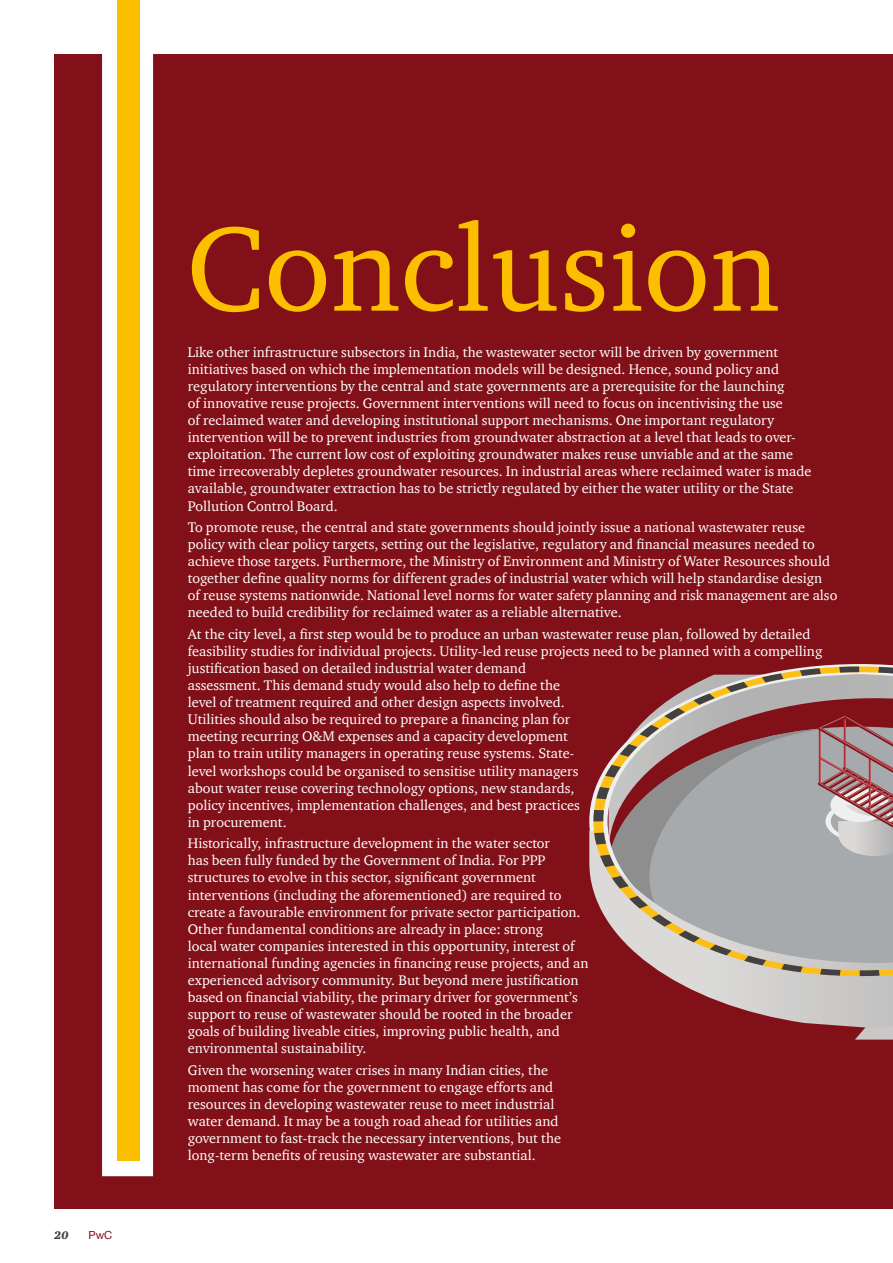
<style>
.page{position:relative;width:893px;height:1263px;background:#fff}
.page>*{position:absolute;margin:0;border:0;box-sizing:border-box;transform-origin:0 0}
.t1{font:123px "ITC Charter Com";color:#fcbf00}
.t2{font:14.25px/17.1px "ITC Charter Com";color:#fff}
.t3{font:11.25px "Helvetica Neue";color:#821018}
.t4{font:italic 900 11.25px "ITC Charter Com";color:#3e3e3f}
</style>
<div class="page">
<div style="left:54px;top:54px;width:839px;height:1155px;background:#821018"></div>
<div style="left:117px;top:0;width:23px;height:1161px;background:#fcbf00"></div>
<svg style="left:589px;top:831px;width:229px;height:197px;background:#a15a5e"></svg>
<svg style="left:593px;top:666px;width:300px;height:310px;background:#a68d8a"></svg>
<svg style="left:818px;top:715px;width:75px;height:494px;background:#a06e71"></svg>
<p class="t4" style="left:54px;top:1228px;width:16px">20</p>
<p class="t3" style="left:88px;top:1228px;width:25px">PwC</p>
<p class="t1" style="left:187px;top:193px;width:595px">Conclusion</p>
<p class="t2" style="left:188px;top:343px;width:625px">Like other infrastructure subsectors in India, the wastewater sector will be driven by government initiatives based on which the implementation models will be designed. Hence, sound policy and regulatory interventions by the central and state governments are a prerequisite for the launching<br>of innovative reuse projects. Government interventions will need to focus on incentivising the use<br>of reclaimed water and developing institutional support mechanisms. One important regulatory intervention will be to prevent industries from groundwater abstraction at a level that leads to over&shy;exploitation. The current low cost of exploiting groundwater makes reuse unviable and at the same time irrecoverably depletes groundwater resources. In industrial areas where reclaimed water is made available, groundwater extraction has to be strictly regulated by either the water utility or the State Pollution Control Board.</p>
<p class="t2" style="left:188px;top:518px;width:651px">To promote reuse, the central and state governments should jointly issue a national wastewater reuse policy with clear policy targets, setting out the legislative, regulatory and financial measures needed to achieve those targets. Furthermore, the Ministry of Environment and Ministry of Water Resources should together define quality norms for different grades of industrial water which will help standardise design of reuse systems nationwide. National level norms for water safety planning and risk management are also needed to build credibility for reclaimed water as a reliable alternative.</p>
<p class="t2" style="left:188px;top:625px;width:636px">At the city level, a first step would be to produce an urban wastewater reuse plan, followed by detailed feasibility studies for individual projects. Utility-led reuse projects need to be planned with a compelling justification based on detailed industrial water demand<br>assessment. This demand study would also help to define the<br>level of treatment required and other design aspects involved.<br>Utilities should also be required to prepare a financing plan for<br>meeting recurring O&amp;M expenses and a capacity development<br>plan to train utility managers in operating reuse systems. State-<br>level workshops could be organised to sensitise utility managers<br>about water reuse covering technology options, new standards,<br>policy incentives, implementation challenges, and best practices<br>in procurement.</p>
<p class="t2" style="left:188px;top:835px;width:402px">Historically, infrastructure development in the water sector<br>has been fully funded by the Government of India. For PPP structures to evolve in this sector, significant government interventions (including the aforementioned) are required to create a favourable environment for private sector participation.<br>Other fundamental conditions are already in place: strong<br>local water companies interested in this opportunity, interest of international funding agencies in financing reuse projects, and an experienced advisory community. But beyond mere justification based on financial viability, the primary driver for government’s support to reuse of wastewater should be rooted in the broader goals of building liveable cities, improving public health, and environmental sustainability.</p>
<p class="t2" style="left:188px;top:1061px;width:375px">Given the worsening water crises in many Indian cities, the moment has come for the government to engage efforts and resources in developing wastewater reuse to meet industrial water demand. It may be a tough road ahead for utilities and government to fast-track the necessary interventions, but the long-term benefits of reusing wastewater are substantial.</p>
</div>
